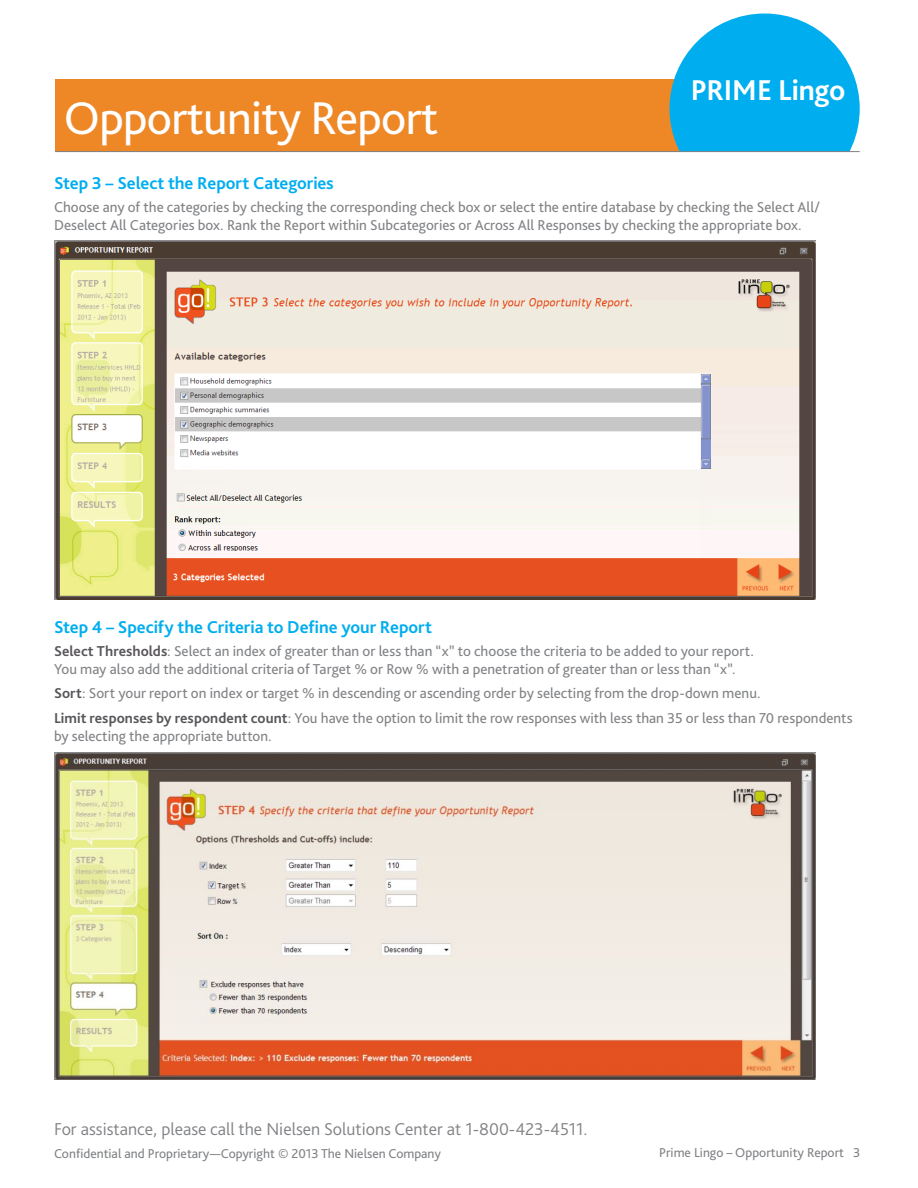
<style>
.page{position:relative;width:918px;height:1188px;background:#fff}
.page>*{position:absolute;margin:0;border:0;box-sizing:border-box;transform-origin:0 0}
.t1{font:48px "Bliss Pro";letter-spacing:-.015em;color:#fff}
.t2{font:700 30px "Bliss Pro";letter-spacing:-.005em;color:#fff}
.Subhead_Lev1__cyan{font:700 18px "Bliss Pro";letter-spacing:-.005em;color:#00aeef}
.t3{font:300 18px "Bliss Pro";color:#808285}
.Body_Plus_0_625{font:15px/18px "Bliss Pro";color:#808285}
.Body_Plus_0_125{font:15px/18px "Bliss Pro";color:#808285}
.t4{font:13.5px "Bliss Pro";color:#808285}
.s1{font-weight:700;color:#58565a}
</style>
<div class="page">
<div style="left:55px;top:79px;width:656px;height:73px;background:#ee8827"></div>
<div style="left:669px;top:13px;width:191px;height:191px;background:#00aeef;border-radius:50%"></div>
<div style="left:669px;top:152px;width:191px;height:56px;background:#fff"></div>
<hr style="left:55px;top:151px;width:805px;height:1px;background:#808285">
<img style="left:54px;top:241px;width:762px;height:359px">
<img style="left:54px;top:753px;width:762px;height:326px">
<h1 class="t1" style="left:64px;top:88px;width:376px">Opportunity Report</h1>
<h2 class="t2" style="left:691px;top:71px;width:156px">PRIME Lingo</h2>
<p class="Subhead_Lev1__cyan" style="left:54px;top:172px;width:281px">Step 3 – Select the Report Categories</p>
<p class="Body_Plus_0_125" style="left:54px;top:197px;width:768px">Choose any of the categories by checking the corresponding check box or select the entire database by checking the Select All/<br>Deselect All Categories box. Rank the Report within Subcategories or Across All Responses by checking the appropriate box.</p>
<p class="Subhead_Lev1__cyan" style="left:54px;top:616px;width:380px">Step 4 – Specify the Criteria to Define your Report</p>
<p class="Body_Plus_0_625" style="left:54px;top:641px;width:701px"><span class="s1">Select Thresholds</span>: Select an index of greater than or less than “x” to choose the criteria to be added to your report.<br>You may also add the additional criteria of Target % or Row % with a penetration of greater than or less than “x”.</p>
<p class="Body_Plus_0_625" style="left:54px;top:684px;width:708px"><span class="s1">Sort</span>: Sort your report on index or target % in descending or ascending order by selecting from the drop-down menu.</p>
<p class="Body_Plus_0_625" style="left:54px;top:709px;width:800px"><span class="s1">Limit responses by respondent count</span>: You have the option to limit the row responses with less than 35 or less than 70 respondents by selecting the appropriate button.</p>
<p class="t3" style="left:54px;top:1118px;width:535px">For assistance, please call the Nielsen Solutions Center at 1-800-423-4511.</p>
<p class="t4" style="left:54px;top:1145px;width:389px">Confidential and Proprietary—Copyright © 2013 The Nielsen Company</p>
<p class="t4" style="left:659px;top:1144px;width:203px">Prime Lingo – Opportunity Report 3</p>
</div>
